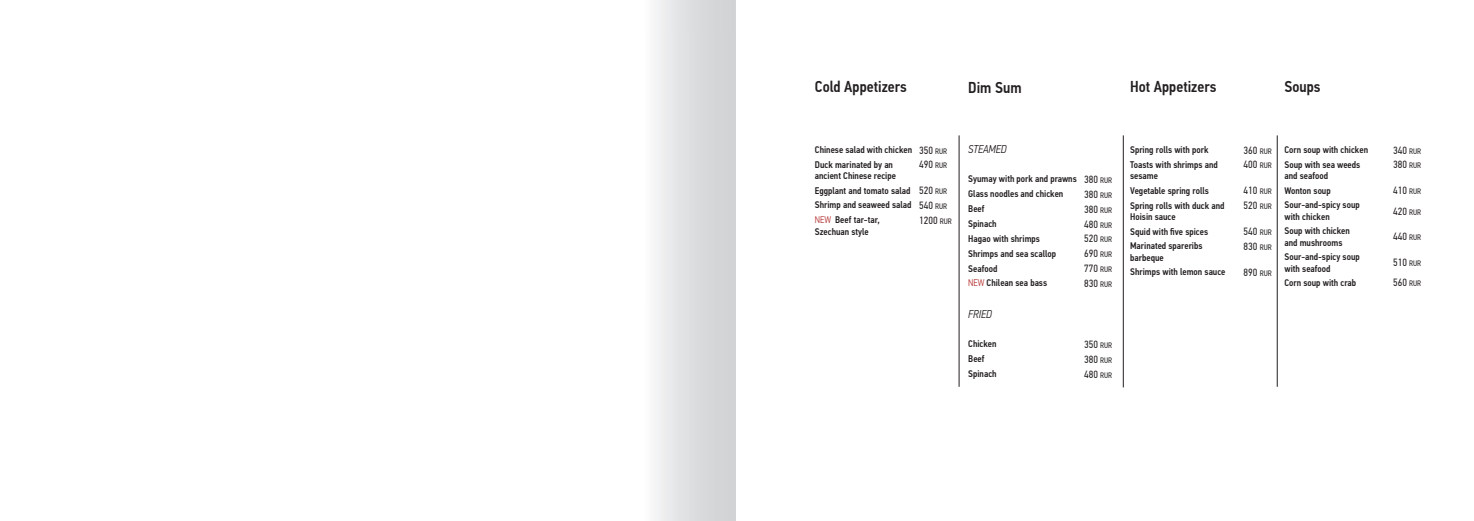
<style>
.page{position:relative;width:1474px;height:521px;background:#fff}
.page>*{position:absolute;margin:0;border:0;box-sizing:border-box;transform-origin:0 0}
.t1{font:500 15.75px "PF Din Text Cond Pro";color:#231f20}
.t2{font:italic 300 11.38px "PF Din Text Cond Pro";color:#231f20}
.t3{font:10.5px "PF Din Text Cond Pro";color:#231f20}
.t4{font:500 9.62px/11.5px "PF Din Text Cond Pro";color:#231f20}
.s1{font-weight:400;font-size:10.5px}
.s2{font-weight:400;font-size:7.88px}
.s3{font-size:7.88px}
.s4{font-weight:300;color:#b63030}
</style>
<div class="page">
<svg style="left:959px;top:135px;width:1px;height:131px"></svg>
<hr style="left:958px;top:135px;width:1px;height:252px;background:#231f20">
<hr style="left:1277px;top:135px;width:1px;height:252px;background:#231f20">
<hr style="left:1123px;top:135px;width:1px;height:252px;background:#231f20">
<h1 class="t1" style="left:815px;top:77px;width:93px">Cold Appetizers</h1>
<h1 class="t1" style="left:968px;top:78px;width:55px">Dim Sum</h1>
<h1 class="t1" style="left:1130px;top:77px;width:88px">Hot Appetizers</h1>
<h1 class="t1" style="left:1284px;top:77px;width:38px">Soups</h1>
<p class="t4" style="left:815px;top:142px;width:134px;line-height:14.9px">Chinese salad with chicken <span class="s1">350</span> <span class="s2">RUR<br></span>Duck marinated by an</p>
<p class="t4" style="left:815px;top:170px;width:83px">ancient Chinese recipe</p>
<p class="t3" style="left:919px;top:159px;width:30px">490 <span class="s3">RUR</span></p>
<p class="t4" style="left:815px;top:183px;width:134px;line-height:14.9px;text-align:justify">Eggplant and tomato salad <span class="s1">520</span> <span class="s2">RUR </span>Shrimp and seaweed salad <span class="s1">540</span> <span class="s2">RUR </span><span class="s4">NEW</span> Beef tar-tar,</p>
<p class="t4" style="left:815px;top:226px;width:55px">Szechuan style</p>
<p class="t3" style="left:919px;top:214px;width:34px">1200 <span class="s3">RUR</span></p>
<p class="t2" style="left:968px;top:143px;width:40px">STEAMED</p>
<p class="t4" style="left:968px;top:172px;width:145px;line-height:14.9px">Syumay with pork and prawns <span class="s1">380</span> <span class="s2">RUR<br></span>Glass noodles and chicken</p>
<p class="t3" style="left:1084px;top:188px;width:30px">380 <span class="s3">RUR</span></p>
<p class="t4" style="left:968px;top:203px;width:18px">Beef</p>
<p class="t3" style="left:1084px;top:203px;width:30px">380 <span class="s3">RUR</span></p>
<p class="t4" style="left:968px;top:218px;width:30px">Spinach</p>
<p class="t3" style="left:1084px;top:218px;width:30px">480 <span class="s3">RUR</span></p>
<p class="t4" style="left:968px;top:233px;width:73px">Hagao with shrimps</p>
<p class="t3" style="left:1084px;top:233px;width:30px">520 <span class="s3">RUR</span></p>
<p class="t4" style="left:968px;top:248px;width:89px">Shrimps and sea scallop</p>
<p class="t3" style="left:1084px;top:247px;width:30px">690 <span class="s3">RUR</span></p>
<p class="t4" style="left:968px;top:263px;width:31px">Seafood</p>
<p class="t3" style="left:1084px;top:262px;width:30px">770 <span class="s3">RUR</span></p>
<p class="t4" style="left:968px;top:277px;width:80px"><span class="s4">NEW</span> Chilean sea bass</p>
<p class="t3" style="left:1084px;top:277px;width:30px">830 <span class="s3">RUR</span></p>
<p class="t2" style="left:968px;top:308px;width:25px">FRIED</p>
<p class="t4" style="left:968px;top:338px;width:30px">Chicken</p>
<p class="t3" style="left:1084px;top:338px;width:30px">350 <span class="s3">RUR</span></p>
<p class="t4" style="left:968px;top:353px;width:18px">Beef</p>
<p class="t3" style="left:1084px;top:353px;width:30px">380 <span class="s3">RUR</span></p>
<p class="t4" style="left:968px;top:368px;width:30px">Spinach</p>
<p class="t3" style="left:1084px;top:368px;width:30px">480 <span class="s3">RUR</span></p>
<p class="t4" style="left:1130px;top:144px;width:80px">Spring rolls with pork</p>
<p class="t3" style="left:1243px;top:144px;width:30px">360 <span class="s3">RUR</span></p>
<p class="t4" style="left:1130px;top:159px;width:89px">Toasts with shrimps and sesame</p>
<p class="t3" style="left:1243px;top:159px;width:30px">400 <span class="s3">RUR</span></p>
<p class="t4" style="left:1130px;top:185px;width:80px">Vegetable spring rolls</p>
<p class="t3" style="left:1243px;top:184px;width:30px">410 <span class="s3">RUR</span></p>
<p class="t4" style="left:1130px;top:200px;width:96px">Spring rolls with duck and<br>Hoisin sauce</p>
<p class="t3" style="left:1243px;top:200px;width:30px">520 <span class="s3">RUR</span></p>
<p class="t4" style="left:1130px;top:225px;width:79px">Squid with five spices</p>
<p class="t3" style="left:1243px;top:225px;width:30px">540 <span class="s3">RUR</span></p>
<p class="t4" style="left:1130px;top:240px;width:74px">Marinated spareribs barbeque</p>
<p class="t3" style="left:1243px;top:240px;width:30px">830 <span class="s3">RUR</span></p>
<p class="t4" style="left:1130px;top:266px;width:97px">Shrimps with lemon sauce</p>
<p class="t3" style="left:1243px;top:266px;width:30px">890 <span class="s3">RUR</span></p>
<p class="t4" style="left:1284px;top:144px;width:85px">Corn soup with chicken</p>
<p class="t3" style="left:1392px;top:144px;width:30px">340 <span class="s3">RUR</span></p>
<p class="t4" style="left:1284px;top:159px;width:77px">Soup with sea weeds and seafood</p>
<p class="t3" style="left:1392px;top:159px;width:30px">380 <span class="s3">RUR</span></p>
<p class="t4" style="left:1284px;top:185px;width:48px">Wonton soup</p>
<p class="t3" style="left:1392px;top:184px;width:30px">410 <span class="s3">RUR</span></p>
<p class="t4" style="left:1284px;top:199px;width:77px">Sour-and-spicy soup with chicken</p>
<p class="t3" style="left:1392px;top:205px;width:30px">420 <span class="s3">RUR</span></p>
<p class="t4" style="left:1284px;top:225px;width:67px">Soup with chicken and mushrooms</p>
<p class="t3" style="left:1392px;top:230px;width:30px">440 <span class="s3">RUR</span></p>
<p class="t4" style="left:1284px;top:251px;width:77px">Sour-and-spicy soup with seafood</p>
<p class="t3" style="left:1392px;top:256px;width:30px">510 <span class="s3">RUR</span></p>
<p class="t4" style="left:1284px;top:277px;width:73px">Corn soup with crab</p>
<p class="t3" style="left:1392px;top:277px;width:30px">560 <span class="s3">RUR</span></p>
</div>
